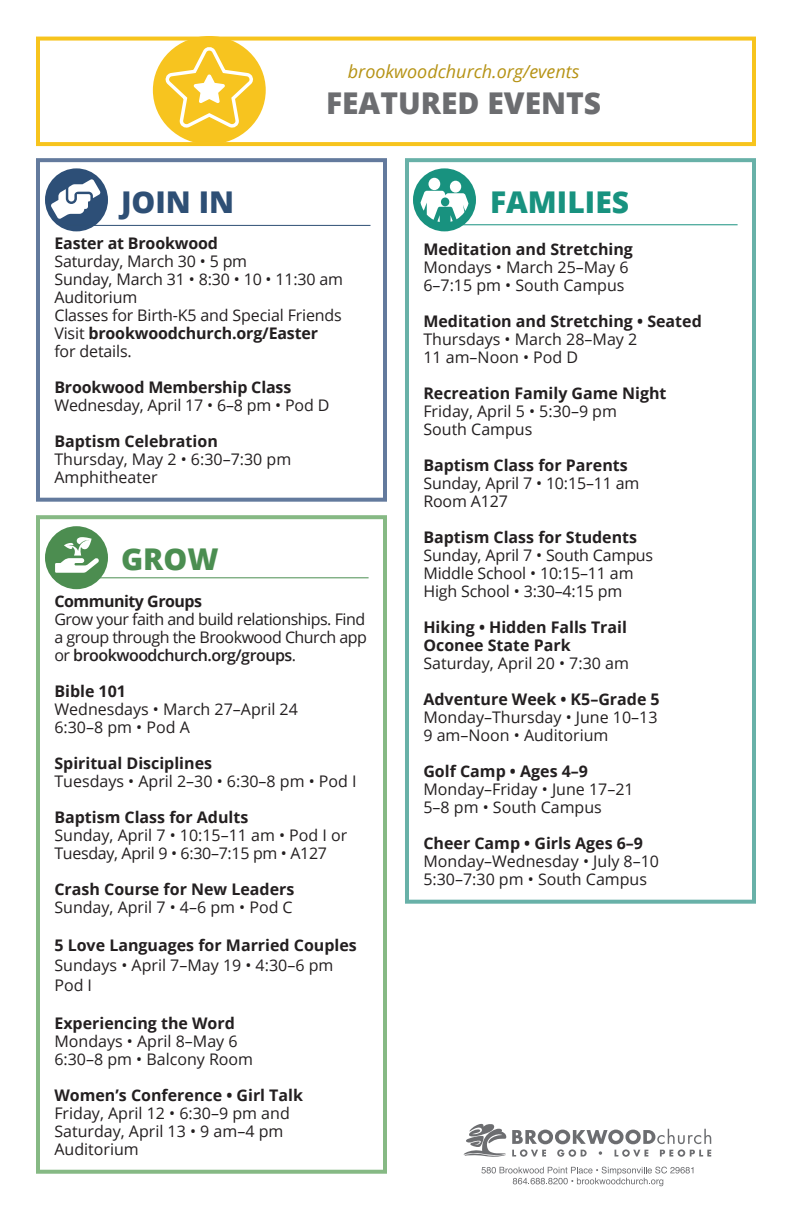
<style>
.page{position:relative;width:792px;height:1224px;background:#fff}
.page>*{position:absolute;margin:0;border:0;box-sizing:border-box;transform-origin:0 0}
.t1{font:800 30px "Open Sans";color:#6c6d70}
.t2{font:800 30px "Open Sans";color:#18927f}
.t3{font:800 30px "Open Sans";color:#2e4f75}
.t4{font:800 30px "Open Sans";color:#4b8e51}
.t5{font:italic 18px "Open Sans";color:#b69315}
.t6{font:16px/18px "Open Sans";color:#231f20}
.t7{font:16px/18px "Open Sans";letter-spacing:-.03em;color:#231f20}
.t8{font:700 16px/18px "Open Sans";color:#231f20}
.s1{font-weight:700}
.s2{font-weight:600}
.s3{font-weight:400}
</style>
<div class="page">
<div style="left:36px;top:158px;width:351px;height:344px;border:4px solid #637a9d"></div>
<div style="left:45px;top:168px;width:63px;height:63px;background:#2d4f77;border-radius:50%"></div>
<svg style="left:51px;top:179px;width:50px;height:40px"></svg>
<hr style="left:63px;top:577px;width:306px;height:1px;background:#4b8e51">
<div style="left:36px;top:515px;width:351px;height:659px;border:4px solid #86b984"></div>
<div style="left:45px;top:526px;width:63px;height:63px;background:#4c8d50;border-radius:50%"></div>
<svg style="left:55px;top:537px;width:44px;height:36px"></svg>
<hr style="left:432px;top:224px;width:306px;height:1px;background:#18927f">
<div style="left:405px;top:158px;width:351px;height:746px;border:4px solid #68b1a8"></div>
<div style="left:36px;top:37px;width:720px;height:109px;border:4px solid #f7c41d"></div>
<hr style="left:64px;top:225px;width:306px;height:1px;background:#2e4f75">
<div style="left:153px;top:36px;width:113px;height:108px;background:#f7c41f;border-radius:50%"></div>
<svg style="left:164px;top:43px;width:94px;height:89px"></svg>
<svg style="left:463px;top:1123px;width:248px;height:34px"></svg>
<svg style="left:481px;top:1167px;width:212px;height:19px"></svg>
<div style="left:413px;top:168px;width:63px;height:63px;background:#18927f;border-radius:50%"></div>
<div style="left:428px;top:178px;width:12px;height:12px;background:#fff;border-radius:50%"></div>
<div style="left:450px;top:181px;width:11px;height:12px;background:#fff;border-radius:50%"></div>
<svg style="left:421px;top:191px;width:47px;height:31px"></svg>
<p class="t5" style="left:348px;top:59px;width:233px">brookwoodchurch.org/events</p>
<p class="t1" style="left:326px;top:80px;width:277px">FEATURED EVENTS</p>
<p class="t3" style="left:121px;top:180px;width:115px">JOIN IN</p>
<p class="t6" style="left:54px;top:234px;width:290px"><span class="s1">Easter at Brookwood<br></span>Saturday, March 30 • 5 pm<br>Sunday, March 31 • 8:30 • 10 • 11:30 am<br>Auditorium<br>Classes for Birth-K5 and Special Friends<br>Visit <span class="s1">brookwoodchurch.org/Easter </span>for details.</p>
<p class="t6" style="left:54px;top:378px;width:277px"><span class="s1">Brookwood Membership Class<br></span>Wednesday, April 17 • 6–8 pm • Pod D</p>
<p class="t6" style="left:54px;top:432px;width:238px"><span class="s1">Baptism Celebration<br></span>Thursday, May 2 • 6:30–7:30 pm<br>Amphitheater</p>
<p class="t4" style="left:121px;top:537px;width:99px">GROW</p>
<p class="t7" style="left:54px;top:592px;width:314px"><span class="s1">Community Groups<br></span>Grow your faith and build relationships. Find a group through the Brookwood Church app or <span class="s2">brookwoodchurch.org/groups</span>.</p>
<p class="t6" style="left:54px;top:682px;width:245px"><span class="s1">Bible 101<br></span>Wednesdays • March 27–April 24<br>6:30–8 pm • Pod A</p>
<p class="t6" style="left:54px;top:754px;width:304px"><span class="s1">Spiritual Disciplines<br></span>Tuesdays • April 2–30 • 6:30–8 pm • Pod I</p>
<p class="t6" style="left:54px;top:808px;width:295px"><span class="s1">Baptism Class for Adults<br></span>Sunday, April 7 • 10:15–11 am • Pod I or<br>Tuesday, April 9 • 6:30–7:15 pm • A127</p>
<p class="t8" style="left:54px;top:880px;width:241px">Crash Course for New Leaders<br><span class="s3">Sunday, April 7 • 4–6 pm • Pod C</span></p>
<p class="t6" style="left:54px;top:935px;width:304px;line-height:20px"><span class="s1">5 Love Languages for Married Couples<br></span>Sundays • April 7–May 19 • 4:30–6 pm<br>Pod I</p>
<p class="t6" style="left:54px;top:1014px;width:200px"><span class="s1">Experiencing the Word<br></span>Mondays • April 8–May 6<br>6:30–8 pm • Balcony Room</p>
<p class="t6" style="left:54px;top:1086px;width:250px"><span class="s1">Women’s Conference • Girl Talk<br></span>Friday, April 12 • 6:30–9 pm and<br>Saturday, April 13 • 9 am–4 pm<br>Auditorium</p>
<p class="t2" style="left:490px;top:180px;width:141px">FAMILIES</p>
<p class="t6" style="left:423px;top:240px;width:211px"><span class="s1">Meditation and Stretching<br></span>Mondays • March 25–May 6<br>6–7:15 pm • South Campus</p>
<p class="t6" style="left:423px;top:312px;width:280px"><span class="s1">Meditation and Stretching • Seated<br></span>Thursdays • March 28–May 2<br>11 am–Noon • Pod D</p>
<p class="t6" style="left:423px;top:384px;width:245px"><span class="s1">Recreation Family Game Night<br></span>Friday, April 5 • 5:30–9 pm<br>South Campus</p>
<p class="t6" style="left:423px;top:456px;width:218px"><span class="s1">Baptism Class for Parents<br></span>Sunday, April 7 • 10:15–11 am<br>Room A127</p>
<p class="t6" style="left:423px;top:528px;width:231px"><span class="s1">Baptism Class for Students<br></span>Sunday, April 7 • South Campus<br>Middle School • 10:15–11 am<br>High School • 3:30–4:15 pm</p>
<p class="t8" style="left:423px;top:618px;width:207px">Hiking • Hidden Falls Trail<br>Oconee State Park<br><span class="s3">Saturday, April 20 • 7:30 am</span></p>
<p class="t6" style="left:423px;top:690px;width:238px"><span class="s1">Adventure Week • K5–Grade 5<br></span>Monday–Thursday • June 10–13<br>9 am–Noon • Auditorium</p>
<p class="t6" style="left:423px;top:762px;width:212px"><span class="s1">Golf Camp • Ages 4–9<br></span>Monday–Friday • June 17–21<br>5–8 pm • South Campus</p>
<p class="t6" style="left:423px;top:834px;width:237px"><span class="s1">Cheer Camp • Girls Ages 6–9<br></span>Monday–Wednesday • July 8–10<br>5:30–7:30 pm • South Campus</p>
</div>
